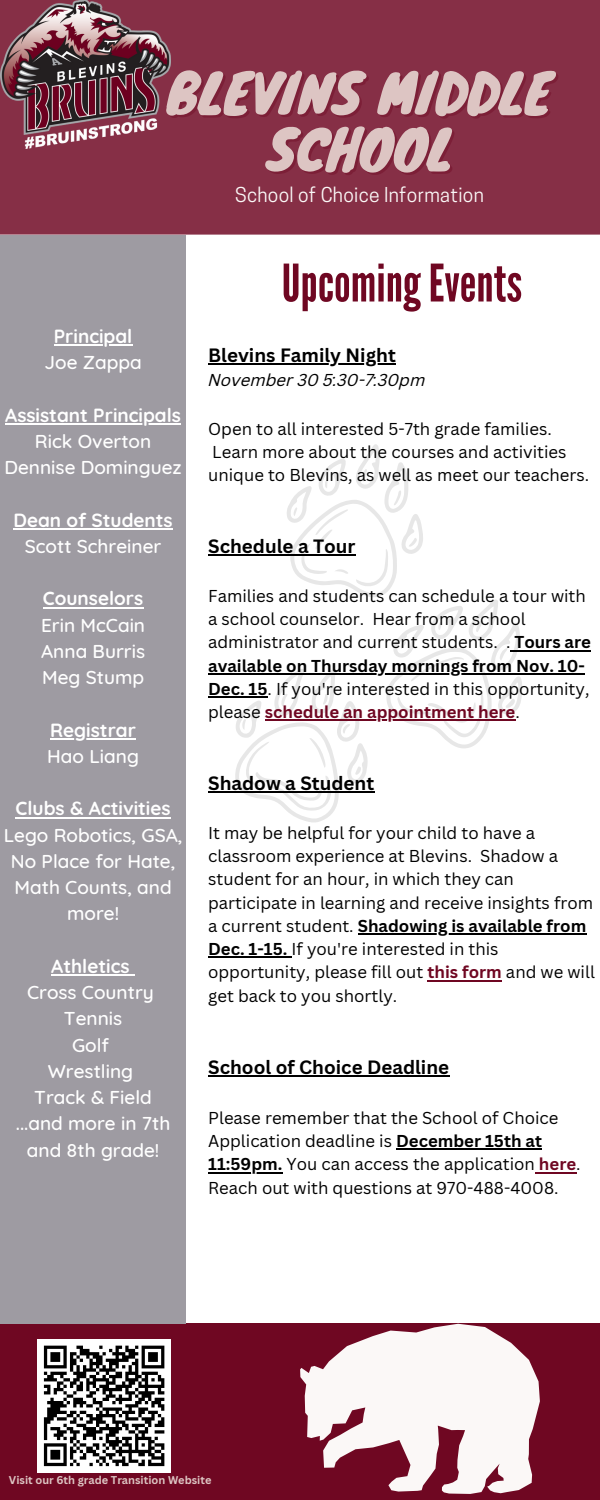
<style>
.page{position:relative;width:600px;height:1500px;background:#fff}
.page>*{position:absolute;margin:0;border:0;box-sizing:border-box;transform-origin:0 0}
.t1{font:53.6px/56.2px "Knewave";color:#ddc5c3;text-align:center}
.t2{font:51.6px "League Gothic";color:#6f0722}
.t3{font:19.3px "Cooper Hewitt";letter-spacing:.015em;color:#fbf8f7}
.t4{font:500 19px/26.2px "Quicksand";color:#fff;text-align:center}
.t5{font:700 19px "Quicksand";color:#fff}
.t6{font:700 18.8px "Canva Sans";color:#000}
.t7{font:16.8px/23.2px "Canva Sans";color:#000}
.t8{font:italic 16.8px "Canva Sans";color:#000}
.t9{font:700 11px "Canva Sans";color:#ddc5c3}
.s1{font-weight:700}
.s2{font-weight:700;color:#6f0722}
</style>
<div class="page">
<div style="left:0;top:0;width:600px;height:235px;background:#862f46"></div>
<img style="left:0;top:0;width:171px;height:148px">
<svg style="left:235px;top:444px;width:287px;height:379px"></svg>
<hr style="left:208px;top:363px;width:188px;height:2px;background:#000">
<hr style="left:208px;top:555px;width:148px;height:1px;background:#000">
<hr style="left:510px;top:650px;width:81px;height:1px;background:#000">
<hr style="left:208px;top:673px;width:377px;height:2px;background:#000">
<hr style="left:208px;top:696px;width:60px;height:2px;background:#000">
<hr style="left:265px;top:720px;width:250px;height:1px;background:#6f0722">
<hr style="left:208px;top:792px;width:166px;height:1px;background:#000">
<hr style="left:358px;top:933px;width:228px;height:2px;background:#000">
<hr style="left:208px;top:957px;width:83px;height:1px;background:#000">
<hr style="left:427px;top:980px;width:75px;height:1px;background:#6f0722">
<hr style="left:208px;top:1075px;width:241px;height:2px;background:#000">
<hr style="left:396px;top:1149px;width:146px;height:1px;background:#000">
<hr style="left:208px;top:1172px;width:74px;height:1px;background:#000">
<hr style="left:535px;top:1172px;width:41px;height:1px;background:#6f0722">
<div style="left:0;top:1324px;width:600px;height:176px;background:#6f0722"></div>
<div style="left:37px;top:1339px;width:134px;height:134px;background:#fff"></div>
<svg style="left:43px;top:1345px;width:122px;height:122px"></svg>
<svg style="left:300px;top:1324px;width:240px;height:170px;fill:#fbf8f7"></svg>
<div style="left:0;top:235px;width:186px;height:1089px;background:#9e9ba2"></div>
<hr style="left:54px;top:344px;width:78px;height:2px;background:#fff">
<hr style="left:5px;top:423px;width:176px;height:2px;background:#fff">
<hr style="left:13px;top:528px;width:160px;height:2px;background:#fff">
<hr style="left:43px;top:607px;width:100px;height:1px;background:#fff">
<hr style="left:50px;top:738px;width:86px;height:2px;background:#fff">
<hr style="left:16px;top:817px;width:155px;height:1px;background:#fff">
<hr style="left:51px;top:974px;width:79px;height:2px;background:#fff">
<h1 class="t1" style="left:167px;top:63px;width:387px">BLEVINS MIDDLE<br>SCHOOL</h1>
<p class="t3" style="left:235px;top:187px;width:250px">School of Choice Information</p>
<p class="t5" style="left:54px;top:324px;width:80px">Principal</p>
<p class="t4" style="left:45px;top:349px;width:99px">Joe Zappa</p>
<p class="t5" style="left:5px;top:403px;width:177px">Assistant Principals</p>
<p class="t4" style="left:4px;top:428px;width:179px">Rick Overton<br>Dennise Dominguez</p>
<p class="t5" style="left:13px;top:508px;width:161px">Dean of Students</p>
<p class="t4" style="left:25px;top:533px;width:138px">Scott Schreiner</p>
<p class="t5" style="left:43px;top:586px;width:102px">Counselors</p>
<p class="t4" style="left:41px;top:611px;width:106px;text-align:justify">Erin McCain Anna Burris Meg Stump</p>
<p class="t5" style="left:50px;top:718px;width:87px">Registrar</p>
<p class="t4" style="left:47px;top:743px;width:93px">Hao Liang</p>
<p class="t5" style="left:16px;top:796px;width:157px">Clubs &amp; Activities</p>
<p class="t4" style="left:4px;top:821px;width:180px">Lego Robotics, GSA,<br>No Place for Hate,<br>Math Counts, and more!</p>
<p class="t5" style="left:51px;top:954px;width:80px">Athletics</p>
<p class="t4" style="left:16px;top:979px;width:156px">Cross Country<br>Tennis<br>Golf<br>Wrestling<br>Track &amp; Field ...and more in 7th and 8th grade!</p>
<h2 class="t2" style="left:282px;top:253px;width:242px">UpcomingEvents</h2>
<p class="t6" style="left:208px;top:342px;width:189px">Blevins Family Night</p>
<p class="t8" style="left:208px;top:373px;width:219px">November 30 5:30-7:30pm</p>
<p class="t7" style="left:208px;top:416px;width:383px">Open to all interested 5-7th grade families.<br>Learn more about the courses and activities unique to Blevins, as well as meet our teachers.</p>
<p class="t6" style="left:208px;top:533px;width:149px">Schedule a Tour</p>
<p class="t7" style="left:208px;top:584px;width:384px">Families and students can schedule a tour with a school counselor. Hear from a school administrator and current students. . <span class="s1">Tours are available on Thursday mornings from Nov. 10- Dec. 15</span>. If you're interested in this opportunity, please <span class="s2">schedule an appointment here</span>.</p>
<p class="t6" style="left:208px;top:770px;width:168px">Shadow a Student</p>
<p class="t7" style="left:208px;top:821px;width:388px">It may be helpful for your child to have a classroom experience at Blevins. Shadow a student for an hour, in which they can participate in learning and receive insights from a current student. <span class="s1">Shadowing is available from Dec. 1-15.</span> If you're interested in this opportunity, please fill out <span class="s2">this form</span> and we will get back to you shortly.</p>
<p class="t6" style="left:208px;top:1054px;width:243px">School of Choice Deadline</p>
<p class="t7" style="left:208px;top:1106px;width:374px">Please remember that the School of Choice Application deadline is <span class="s1">December 15th at 11:59pm.</span> You can access the application <span class="s2">here</span>.<br>Reach out with questions at 970-488-4008.</p>
<p class="t9" style="left:9px;top:1472px;width:204px">Visit our 6th grade Transition Website</p>
</div>
